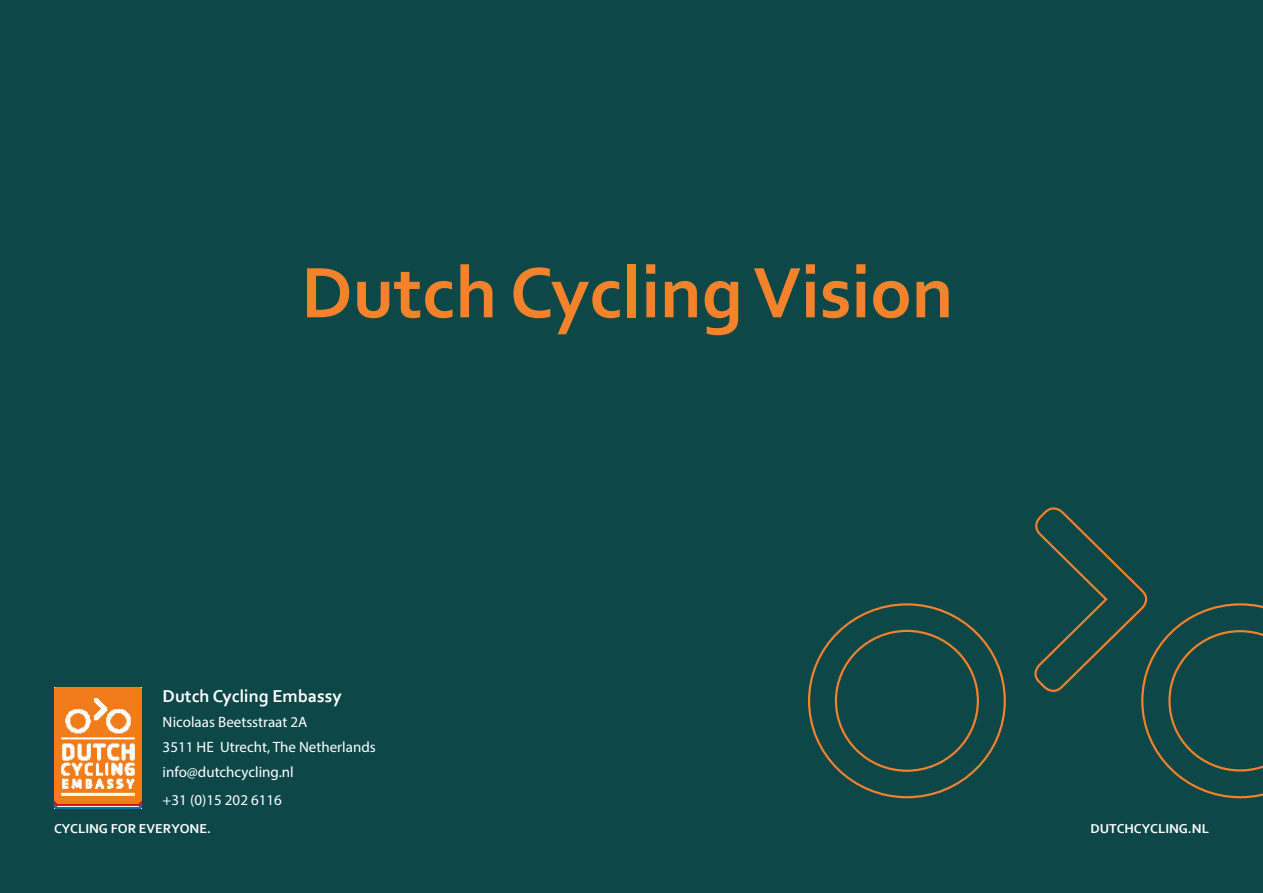
<style>
.page{position:relative;width:1263px;height:893px;background:#0d4748}
.page>*{position:absolute;margin:0;border:0;box-sizing:border-box;transform-origin:0 0}
.t1{font:700 75px "Corbel";color:#f4822b}
.t2{font:700 18px "Corbel";color:#fff}
.t3{font:15px "Myriad Pro";color:#fff}
.t4{font:700 13.5px "Corbel";color:#fff}
</style>
<div class="page">
<svg style="left:808px;top:507px;width:455px;height:292px"></svg>
<img style="left:55px;top:687px;width:86px;height:121px">
<p class="t1" style="left:301px;top:246px;width:654px">Dutch Cycling Vision</p>
<p class="t2" style="left:163px;top:684px;width:181px">Dutch Cycling Embassy</p>
<p class="t3" style="left:163px;top:713px;width:146px">Nicolaas Beetsstraat 2A</p>
<p class="t3" style="left:163px;top:738px;width:215px">3511 HE Utrecht, The Netherlands</p>
<p class="t3" style="left:163px;top:763px;width:133px">info@dutchcycling.nl</p>
<p class="t3" style="left:163px;top:790px;width:121px">+31 (0)15 202 6116</p>
<p class="t4" style="left:54px;top:820px;width:159px">CYCLING FOR EVERYONE.</p>
<p class="t4" style="left:1090px;top:820px;width:120px">DUTCHCYCLING.NL</p>
</div>
